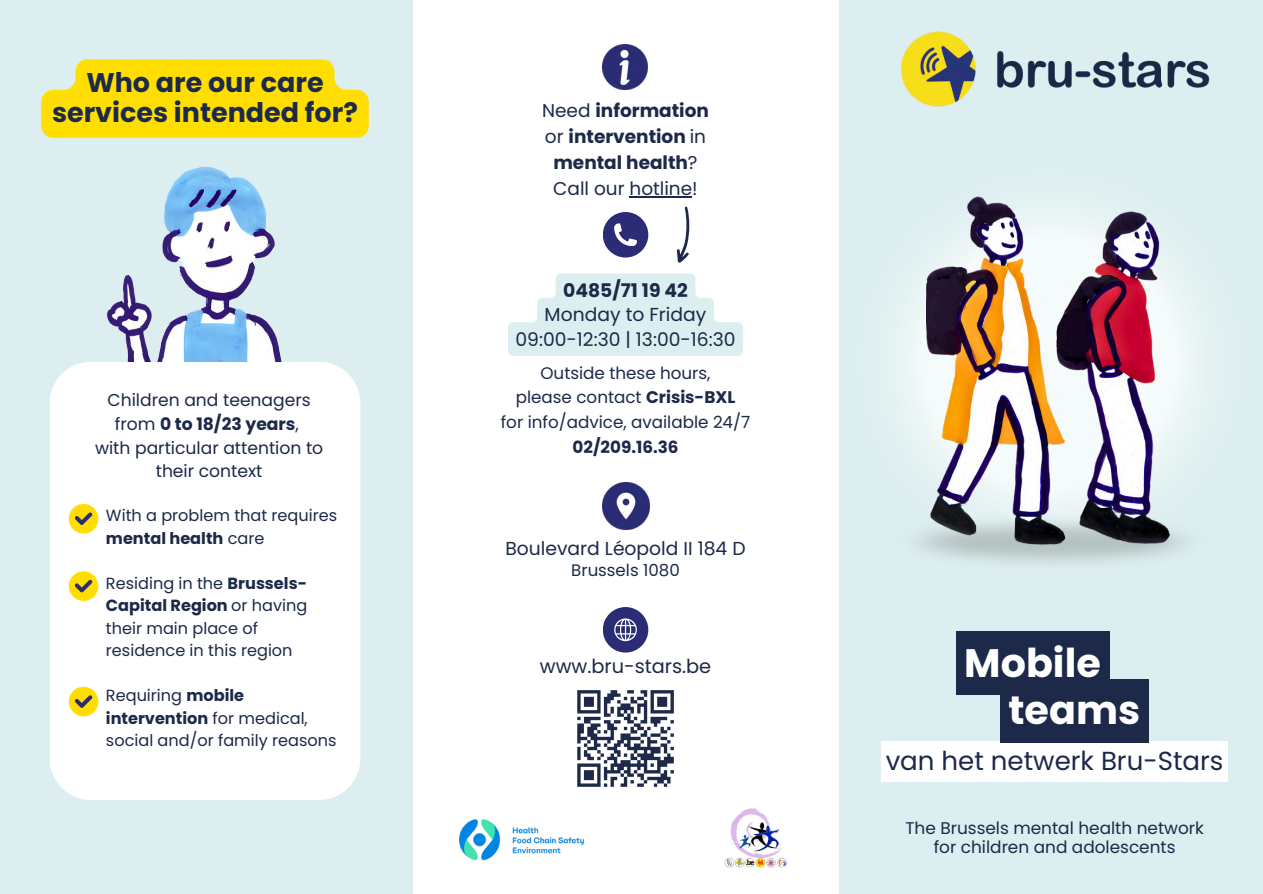
<style>
.page{position:relative;width:1263px;height:894px;background:#fff}
.page>*{position:absolute;margin:0;border:0;box-sizing:border-box;transform-origin:0 0}
.t1{font:700 39.75px "Poppins";color:#fff}
.t2{font:700 27px/30.3px "Poppins";color:#1c2948;text-align:center}
.t3{font:26.1px "Poppins";color:#1c2948}
.t4{font:19.35px "Poppins";color:#1c2948}
.t5{font:18.75px/24.3px "Poppins";color:#1c2948;text-align:center}
.t6{font:700 18.45px/26.1px "Poppins";color:#1c2948;text-align:center}
.t7{font:17.1px/23.7px "Poppins";color:#1c2948;text-align:center}
.t8{font:700 17.1px "Poppins";color:#1c2948}
.t9{font:16.95px/19.2px "Poppins";color:#1c2948;text-align:center}
.t10{font:16.8px "Poppins";color:#1c2948}
.t11{font:700 16.8px "Poppins";color:#1c2948}
.t12{font:16.65px "Poppins";color:#1c2948}
.t13{font:16.05px/22.5px "Poppins";color:#1c2948}
.s1{font-weight:400}
.s2{font-weight:700}
</style>
<div class="page">
<div style="left:0;top:0;width:1263px;height:893px;background:#dceeef"></div>
<div style="left:413px;top:0;width:425px;height:893px;background:#fff"></div>
<div style="left:603px;top:607px;width:45px;height:45px;background:#2a2d75;border-radius:50%"></div>
<svg style="left:614px;top:618px;width:23px;height:23px"></svg>
<svg style="left:577px;top:690px;width:97px;height:97px"></svg>
<div style="left:603px;top:212px;width:45px;height:45px;background:#2a2d75;border-radius:50%"></div>
<svg style="left:614px;top:223px;width:23px;height:23px"></svg>
<img style="left:106px;top:166px;width:176px;height:195px">
<div style="left:50px;top:361px;width:310px;height:438px;background:#fff;border-radius:42px"></div>
<svg style="left:69px;top:504px;width:29px;height:29px"></svg>
<svg style="left:69px;top:571px;width:29px;height:29px"></svg>
<img style="left:602px;top:482px;width:47px;height:47px">
<svg style="left:69px;top:686px;width:29px;height:30px"></svg>
<img style="left:724px;top:808px;width:63px;height:60px">
<svg style="left:676px;top:206px;width:14px;height:57px"></svg>
<img style="left:603px;top:44px;width:45px;height:45px">
<img style="left:459px;top:819px;width:125px;height:42px">
<svg style="left:41px;top:59px;width:328px;height:79px;background:#fbdf16"></svg>
<svg style="left:508px;top:273px;width:235px;height:83px"></svg>
<hr style="left:629px;top:196px;width:63px;height:1px;background:#1c2948">
<img style="left:901px;top:31px;width:309px;height:76px">
<div style="left:881px;top:741px;width:347px;height:40px;background:#fff"></div>
<div style="left:956px;top:631px;width:153px;height:63px;background:#1c2948"></div>
<div style="left:1000px;top:678px;width:148px;height:64px;background:#1c2948"></div>
<img style="left:838px;top:142px;width:366px;height:462px">
<img style="left:893px;top:511px;width:311px;height:61px">
<img style="left:1055px;top:168px;width:137px;height:391px">
<img style="left:927px;top:186px;width:155px;height:390px">
<p class="t2" style="left:52px;top:67px;width:307px">Who are our care services intended for?</p>
<p class="t7" style="left:107px;top:388px;width:205px">Children and teenagers</p>
<p class="t8" style="left:115px;top:412px;width:186px"><span class="s1">from</span> 0 to 18/23 years<span class="s1">,</span></p>
<p class="t7" style="left:95px;top:435px;width:230px">with particular attention to their context</p>
<p class="t13" style="left:106px;top:504px;width:233px">With a problem that requires <span class="s2">mental health</span> care</p>
<p class="t13" style="left:106px;top:571px;width:203px">Residing in the <span class="s2">Brussels-<br>Capital Region</span> or having their main place of residence in this region</p>
<p class="t13" style="left:106px;top:684px;width:232px">Requiring <span class="s2">mobile intervention</span> for medical, social and/or family reasons</p>
<p class="t6" style="left:542px;top:97px;width:168px"><span class="s1">Need</span> information <span class="s1">or</span> intervention <span class="s1">in </span>mental health<span class="s1">?<br>Call our hotline!</span></p>
<p class="t5" style="left:515px;top:278px;width:222px"><span class="s2">0485/71 19 42<br></span>Monday to Friday<br>09:00-12:30 | 13:00-16:30</p>
<p class="t10" style="left:540px;top:361px;width:172px">Outside these hours,</p>
<h4 class="t10" style="left:516px;top:385px;width:221px">please contact <span class="s2">Crisis-BXL</span></h4>
<p class="t10" style="left:501px;top:410px;width:251px">for info/advice, available 24/7</p>
<p class="t11" style="left:572px;top:435px;width:107px">02/209.16.36</p>
<h4 class="t5" style="left:505px;top:536px;width:242px">Boulevard Léopold II 184 D</h4>
<h4 class="t12" style="left:571px;top:558px;width:110px">Brussels 1080</h4>
<p class="t4" style="left:540px;top:652px;width:173px">www.bru-stars.be</p>
<h4 class="t1" style="left:964px;top:634px;width:138px">Mobile</h4>
<p class="t1" style="left:1008px;top:682px;width:133px">teams</p>
<h4 class="t3" style="left:886px;top:741px;width:339px">van het netwerk Bru-Stars</h4>
<p class="t9" style="left:905px;top:818px;width:300px">The Brussels mental health network for children and adolescents</p>
</div>
